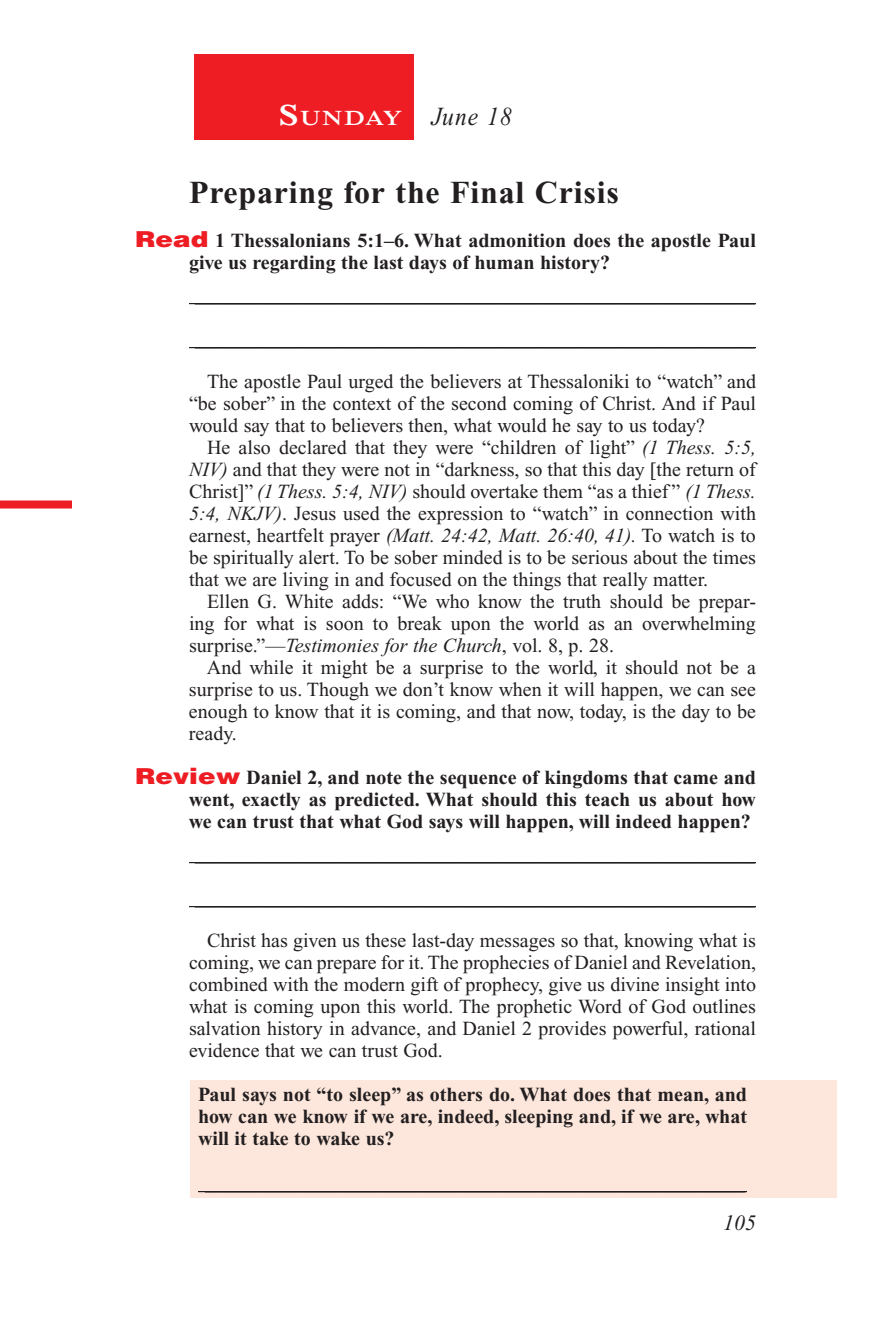
<style>
.page{position:relative;width:891px;height:1332px;background:#fff}
.page>*{position:absolute;margin:0;border:0;box-sizing:border-box;transform-origin:0 0}
.t1{font:700 32px "Times New Roman PS Std";letter-spacing:.025em;color:#231f20}
.Lesson_Dates{font:italic 26px "Times New Roman PS Std";letter-spacing:.05em;color:#231f20;scale:.9 1}
.t2{font:italic 22px "Times New Roman PS Std";color:#231f20}
.Daily_Header{font:600 21px "Times NRMT Std";letter-spacing:.045em;color:#fff;scale:1.1 1}
.t3{font:20px/22px "Times New Roman PS Std";color:#231f20;text-align:justify}
.t4{font:700 20px/22px "Times New Roman PS Std";color:#231f20;text-align:justify}
.s1{font-size:30px}
.s2{font-family:"Helvetica LT Std";font-weight:900;font-size:22px;color:#ee1d23}
.s3{font-style:italic}
</style>
<div class="page">
<div style="left:194px;top:54px;width:220px;height:86px;background:#ee1d23"></div>
<div style="left:0;top:501px;width:72px;height:8px;background:#ee1d23"></div>
<div style="left:191px;top:1081px;width:646px;height:117px;background:#fde7dc"></div>
<hr style="left:189px;top:303px;width:567px;height:1px;background:#231f20">
<hr style="left:189px;top:347px;width:567px;height:1px;background:#231f20">
<hr style="left:189px;top:862px;width:567px;height:1px;background:#231f20">
<hr style="left:189px;top:906px;width:567px;height:1px;background:#231f20">
<hr style="left:198px;top:1191px;width:549px;height:1px;background:#231f20">
<p class="Daily_Header" style="left:279px;top:106px;width:114px"><span class="s1">S</span>UNDAY</p>
<p class="Lesson_Dates" style="left:432px;top:102px;width:91px">June 18</p>
<h1 class="t1" style="left:189px;top:174px;width:431px">Preparing for the Final Crisis</h1>
<p class="t4" style="left:189px;top:229px;width:568px;text-indent:-54px"><span class="s2">Read</span> 1 Thessalonians 5:1–6. What admonition does the apostle Paul give us regarding the last days of human history?</p>
<p class="t3" style="left:195px;top:273px;width:561px;line-height:44px">________________________________________________________ ________________________________________________________</p>
<p class="t3" style="left:189px;top:370px;width:569px;text-indent:18px">The apostle Paul urged the believers at Thessaloniki to “watch” and “be sober” in the context of the second coming of Christ. And if Paul would say that to believers then, what would he say to us today?</p>
<p class="t3" style="left:189px;top:436px;width:569px;text-indent:18px">He also declared that they were “children of light” <span class="s3">(1 Thess. 5:5, NIV)</span> and that they were not in “darkness, so that this day [the return of Christ]” <span class="s3">(1 Thess. 5:4, NIV)</span> should overtake them “as a thief ” <span class="s3">(1 Thess.<br>5:4, NKJV)</span>. Jesus used the expression to “watch” in connection with earnest, heartfelt prayer <span class="s3">(Matt. 24:42, Matt. 26:40, 41).</span> To watch is to be spiritually alert. To be sober minded is to be serious about the times that we are living in and focused on the things that really matter.</p>
<p class="t3" style="left:189px;top:590px;width:569px;text-indent:18px">Ellen G. White adds: “We who know the truth should be prepar&shy;ing for what is soon to break upon the world as an overwhelming surprise.”—<span class="s3">Testimonies for the Church</span>, vol. 8, p. 28.</p>
<p class="t3" style="left:189px;top:656px;width:569px;text-indent:18px">And while it might be a surprise to the world, it should not be a surprise to us. Though we don’t know when it will happen, we can see enough to know that it is coming, and that now, today, is the day to be ready.</p>
<p class="t4" style="left:189px;top:766px;width:568px;text-indent:-54px"><span class="s2">Review</span> Daniel 2, and note the sequence of kingdoms that came and went, exactly as predicted. What should this teach us about how we can trust that what God says will happen, will indeed happen?</p>
<p class="t3" style="left:195px;top:843px;width:561px">________________________________________________________</p>
<p class="t3" style="left:195px;top:877px;width:562px;line-height:42px;text-align:right">________________________________________________________<br>Christ has given us these last-day messages so that, knowing what is</p>
<p class="t3" style="left:189px;top:951px;width:569px">coming, we can prepare for it. The prophecies of Daniel and Revelation, combined with the modern gift of prophecy, give us divine insight into what is coming upon this world. The prophetic Word of God outlines salvation history in advance, and Daniel 2 provides powerful, rational evidence that we can trust God.</p>
<p class="t4" style="left:198px;top:1083px;width:551px">Paul says not “to sleep” as others do. What does that mean, and how can we know if we are, indeed, sleeping and, if we are, what will it take to wake us?</p>
<p class="t3" style="left:205px;top:1172px;width:541px">______________________________________________________</p>
<p class="t2" style="left:723px;top:1211px;width:34px">105</p>
</div>
